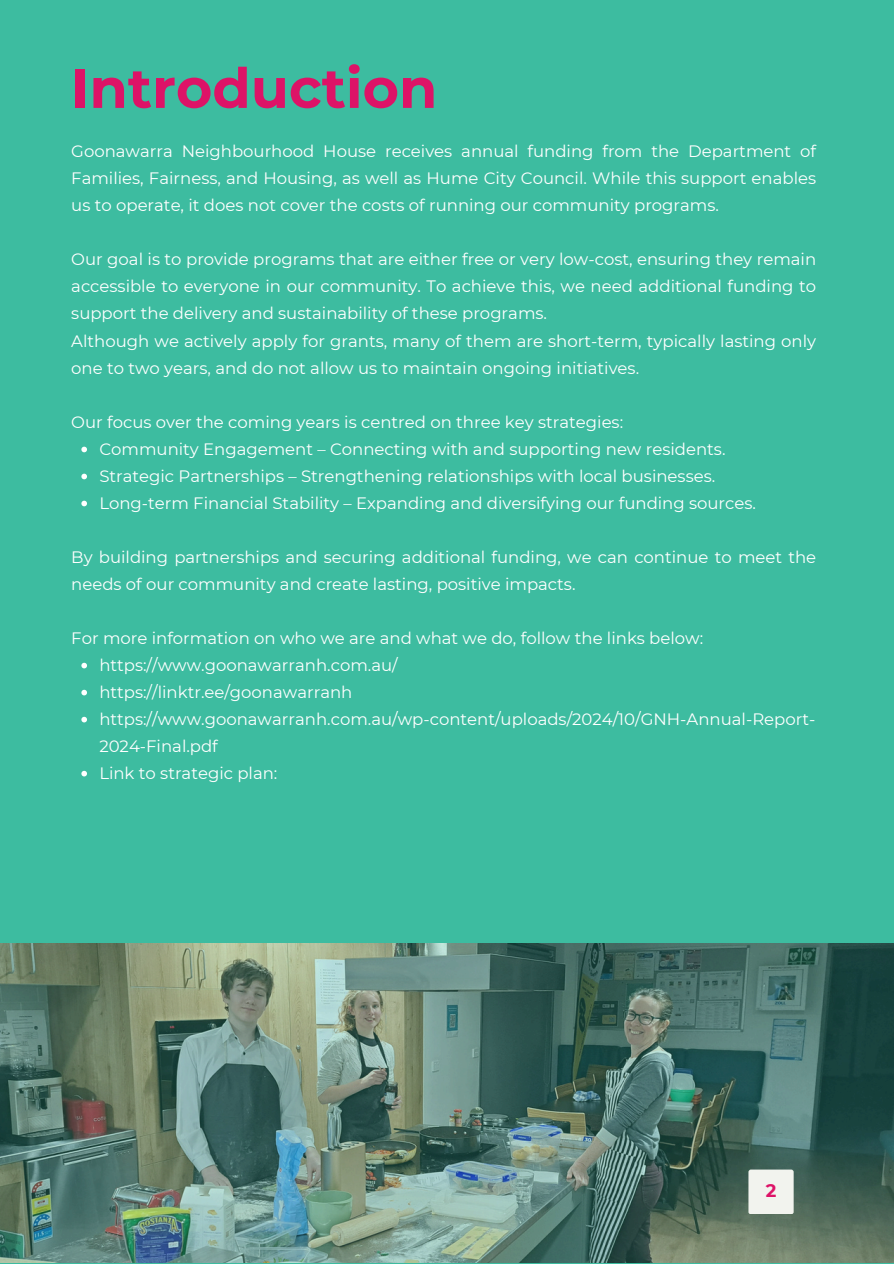
<style>
.page{position:relative;width:894px;height:1264px;background:#fff}
.page>*{position:absolute;margin:0;border:0;box-sizing:border-box;transform-origin:0 0}
.t1{font:700 55.5px "Montserrat";color:#dd1367}
.t2{font:700 18px "Montserrat";color:#dd1367}
.t3{font:16.5px/27px "Montserrat";color:#fff}
</style>
<div class="page">
<div style="left:0;top:0;width:893px;height:1263px;background:#3dbca0"></div>
<img style="left:0;top:943px;width:893px;height:319px">
<svg style="left:81px;top:446px;width:6px;height:6px"></svg>
<svg style="left:81px;top:473px;width:6px;height:6px"></svg>
<svg style="left:81px;top:500px;width:6px;height:6px"></svg>
<svg style="left:81px;top:662px;width:6px;height:6px"></svg>
<svg style="left:81px;top:689px;width:6px;height:6px"></svg>
<svg style="left:81px;top:716px;width:6px;height:6px"></svg>
<svg style="left:81px;top:770px;width:6px;height:6px"></svg>
<div style="left:748px;top:1169px;width:45px;height:45px;background:#f2f3ee;border-radius:2px"></div>
<h1 class="t1" style="left:71px;top:54px;width:367px">Introduction</h1>
<p class="t3" style="left:71px;top:138px;width:746px;text-align:justify">Goonawarra Neighbourhood House receives annual funding from the Department of Families, Fairness, and Housing, as well as Hume City Council. While this support enables us to operate, it does not cover the costs of running our community programs.</p>
<p class="t3" style="left:71px;top:246px;width:746px;text-align:justify">Our goal is to provide programs that are either free or very low-cost, ensuring they remain accessible to everyone in our community. To achieve this, we need additional funding to support the delivery and sustainability of these programs.</p>
<p class="t3" style="left:71px;top:327px;width:746px">Although we actively apply for grants, many of them are short-term, typically lasting only one to two years, and do not allow us to maintain ongoing initiatives.</p>
<p class="t3" style="left:71px;top:408px;width:553px">Our focus over the coming years is centred on three key strategies:</p>
<p class="t3" style="left:99px;top:435px;width:627px">Community Engagement – Connecting with and supporting new residents.</p>
<p class="t3" style="left:99px;top:462px;width:617px">Strategic Partnerships – Strengthening relationships with local businesses.</p>
<p class="t3" style="left:99px;top:489px;width:658px">Long-term Financial Stability – Expanding and diversifying our funding sources.</p>
<p class="t3" style="left:71px;top:543px;width:746px">By building partnerships and securing additional funding, we can continue to meet the needs of our community and create lasting, positive impacts.</p>
<p class="t3" style="left:71px;top:624px;width:633px">For more information on who we are and what we do, follow the links below:</p>
<p class="t3" style="left:99px;top:651px;width:300px">https://www.goonawarranh.com.au/</p>
<p class="t3" style="left:99px;top:678px;width:254px">https://linktr.ee/goonawarranh</p>
<p class="t3" style="left:99px;top:705px;width:717px">https://www.goonawarranh.com.au/wp-content/uploads/2024/10/GNH-Annual-Report-<br>2024-Final.pdf</p>
<p class="t3" style="left:99px;top:759px;width:179px">Link to strategic plan:</p>
<p class="t2" style="left:765px;top:1179px;width:12px">2</p>
</div>
